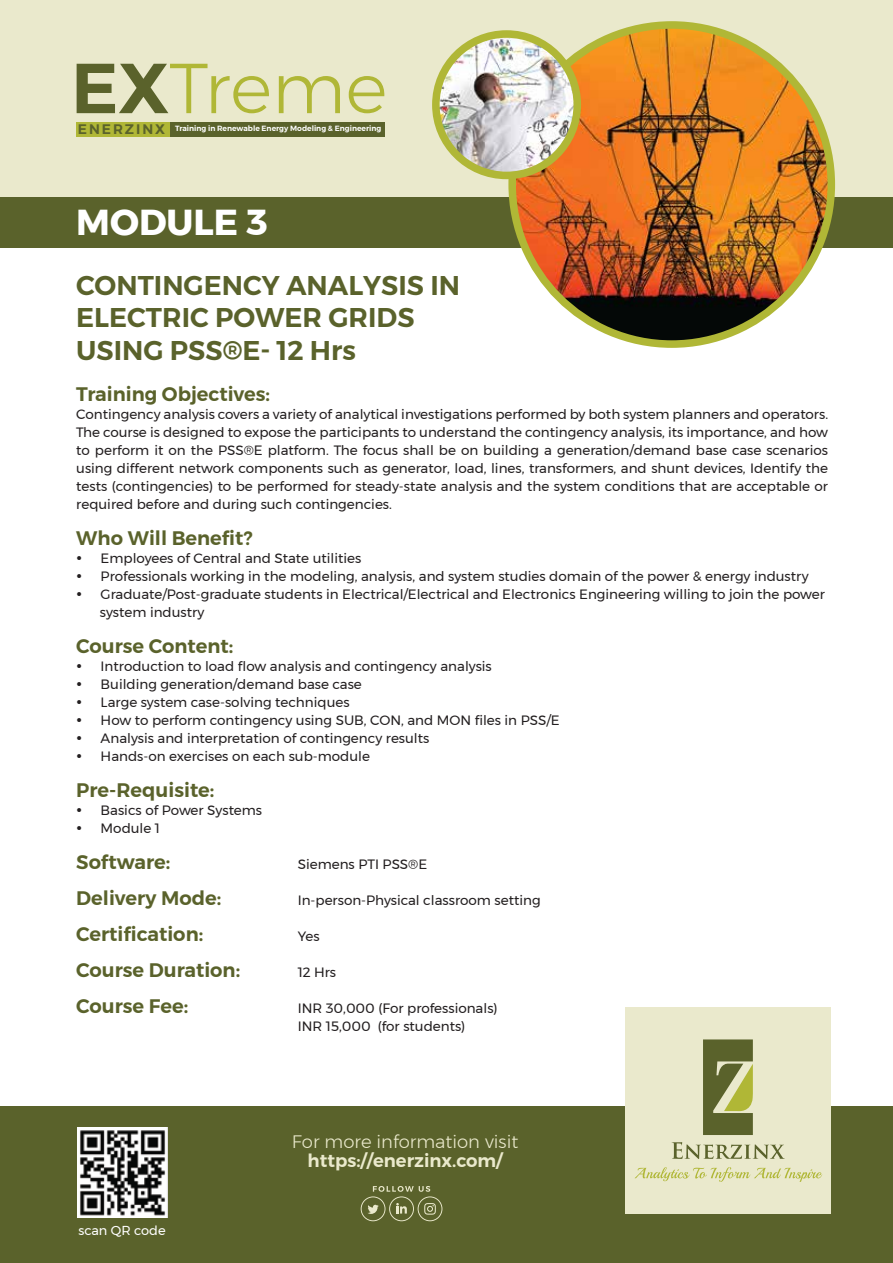
<style>
.page{position:relative;width:893px;height:1263px;background:#fff}
.page>*{position:absolute;margin:0;border:0;box-sizing:border-box;transform-origin:0 0}
.t1{font:700 36px "Montserrat";color:#fff}
.t2{font:600 27px/32.8px "Montserrat";color:#5a622b}
.t3{font:600 19.5px "Montserrat";color:#5a622b}
.t4{font:300 18px "Montserrat";color:#eae9cc}
.t5{font:600 18px "Montserrat";color:#eae9cc}
.t6{font:13.5px/18px "Montserrat";color:#231f20}
.t7{font:12.9px "Montserrat";color:#fff}
.t8{font:600 7.5px "Montserrat";color:#fff}
.s1{font-size:13.8px;color:#5a622b}
</style>
<div class="page">
<div style="left:0;top:1106px;width:893px;height:157px;background:#5a622b"></div>
<div style="left:0;top:126px;width:893px;height:121px;background:#5a622b"></div>
<div style="left:0;top:0;width:893px;height:196px;background:#eae9cc"></div>
<svg style="left:77px;top:64px;width:192px;height:49px"></svg>
<svg style="left:279px;top:76px;width:61px;height:37px"></svg>
<svg style="left:349px;top:76px;width:36px;height:37px"></svg>
<div style="left:76px;top:122px;width:94px;height:15px;background:#b0b736"></div>
<div style="left:170px;top:122px;width:215px;height:15px;background:#5a622b"></div>
<img style="left:512px;top:25px;width:319px;height:319px;border-radius:160px">
<div style="left:508px;top:21px;width:327px;height:327px;border:8px solid #b0b736;border-radius:50%"></div>
<img style="left:436px;top:38px;width:141px;height:137px">
<div style="left:432px;top:30px;width:149px;height:149px;border:8px solid #b0b736;border-radius:50%"></div>
<img style="left:77px;top:1127px;width:90px;height:90px">
<div style="left:625px;top:1007px;width:206px;height:207px;background:#eae9cc"></div>
<svg style="left:703px;top:1039px;width:50px;height:96px;background:#7c8246"></svg>
<svg style="left:672px;top:1142px;width:113px;height:17px"></svg>
<svg style="left:634px;top:1167px;width:188px;height:15px"></svg>
<svg style="left:361px;top:1186px;width:81px;height:35px"></svg>
<p class="t8" style="left:78px;top:123px;width:305px"><span class="s1">ENERZINX</span> Training in Renewable Energy Modeling &amp; Engineering</p>
<h1 class="t1" style="left:76px;top:193px;width:193px">MODULE 3</h1>
<h2 class="t2" style="left:76px;top:268px;width:385px">CONTINGENCY ANALYSIS IN<br>ELECTRIC POWER GRIDS<br>USING PSS®E- 12 Hrs</h2>
<h3 class="t3" style="left:76px;top:379px;width:195px">Training Objectives:</h3>
<p class="t6" style="left:76px;top:405px;width:753px;text-align:justify">Contingency analysis covers a variety of analytical investigations performed by both system planners and operators.<br>The course is designed to expose the participants to understand the contingency analysis, its importance, and how to perform it on the PSS®E platform. The focus shall be on building a generation/demand base case scenarios using different network components such as generator, load, lines, transformers, and shunt devices, Identify the tests (contingencies) to be performed for steady-state analysis and the system conditions that are acceptable or required before and during such contingencies.</p>
<h3 class="t3" style="left:76px;top:523px;width:178px">Who Will Benefit?</h3>
<p class="t6" style="left:76px;top:549px;width:287px">• Employees of Central and State utilities</p>
<p class="t6" style="left:76px;top:567px;width:734px">• Professionals working in the modeling, analysis, and system studies domain of the power &amp; energy industry</p>
<p class="t6" style="left:100px;top:585px;width:727px;text-indent:-24px">• Graduate/Post-graduate students in Electrical/Electrical and Electronics Engineering willing to join the power system industry</p>
<h3 class="t3" style="left:76px;top:631px;width:159px">Course Content:</h3>
<p class="t6" style="left:76px;top:657px;width:417px">• Introduction to load flow analysis and contingency analysis</p>
<p class="t6" style="left:76px;top:675px;width:287px">• Building generation/demand base case</p>
<p class="t6" style="left:76px;top:693px;width:275px">• Large system case-solving techniques</p>
<p class="t6" style="left:76px;top:711px;width:485px">• How to perform contingency using SUB, CON, and MON files in PSS/E</p>
<p class="t6" style="left:76px;top:729px;width:355px">• Analysis and interpretation of contingency results</p>
<p class="t6" style="left:76px;top:747px;width:295px">• Hands-on exercises on each sub-module</p>
<h3 class="t3" style="left:76px;top:775px;width:140px">Pre-Requisite:</h3>
<p class="t6" style="left:76px;top:801px;width:187px">• Basics of Power Systems</p>
<p class="t6" style="left:76px;top:819px;width:85px">• Module 1</p>
<h3 class="t3" style="left:76px;top:847px;width:96px">Software:</h3>
<p class="t6" style="left:298px;top:855px;width:131px">Siemens PTI PSS®E</p>
<h3 class="t3" style="left:76px;top:883px;width:147px">Delivery Mode:</h3>
<p class="t6" style="left:298px;top:891px;width:244px">In-person-Physical classroom setting</p>
<h3 class="t3" style="left:76px;top:919px;width:129px">Certification:</h3>
<p class="t6" style="left:298px;top:927px;width:23px">Yes</p>
<h3 class="t3" style="left:76px;top:955px;width:165px">Course Duration:</h3>
<p class="t6" style="left:298px;top:963px;width:40px">12 Hrs</p>
<h3 class="t3" style="left:76px;top:991px;width:114px">Course Fee:</h3>
<p class="t6" style="left:298px;top:999px;width:201px">INR 30,000 (For professionals)<br>INR 15,000 (for students)</p>
<p class="t7" style="left:79px;top:1220px;width:89px">scan QR code</p>
<h3 class="t4" style="left:292px;top:1128px;width:228px">For more information visit</h3>
<h3 class="t5" style="left:308px;top:1147px;width:196px">https://enerzinx.com/</h3>
</div>
